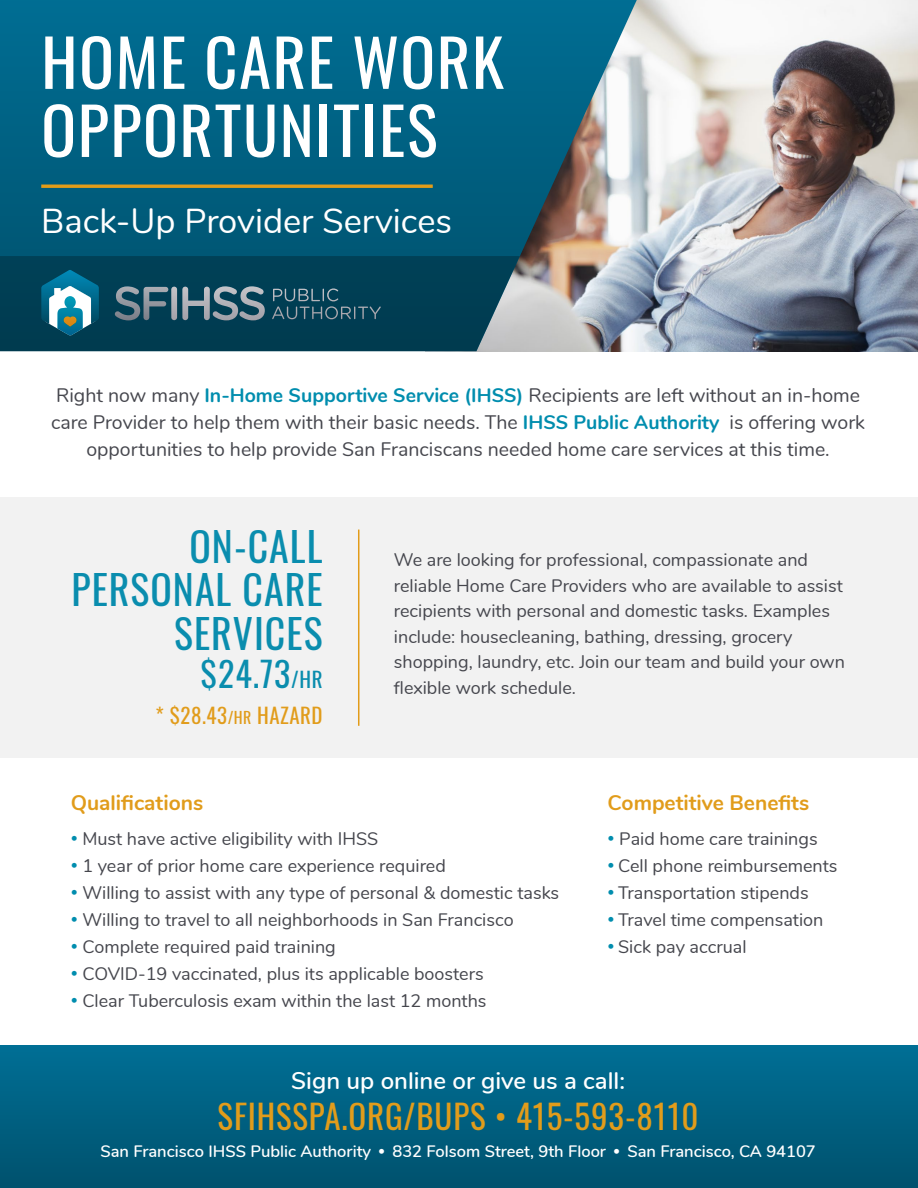
<style>
.page{position:relative;width:918px;height:1188px;background:#fff}
.page>*{position:absolute;margin:0;border:0;box-sizing:border-box;transform-origin:0 0}
.t1{font:64.65px/68.1px "Oswald";letter-spacing:.025em;color:#fff}
.t2{font:39.9px/43.7px "Oswald";letter-spacing:.025em;color:#0a8dae;text-align:right}
.t3{font:34.5px "Nunito";color:#fff}
.t4{font:34.2px "Oswald";color:#0a8dae}
.t5{font:33px "Oswald";letter-spacing:.025em;color:#e19c1b}
.t6{font:600 24px "Nunito";color:#fff}
.t7{font:700 21px "Nunito";color:#e19c1b}
.t8{font:20.85px "Oswald";letter-spacing:.025em;color:#e19c1b}
.t9{font:19.5px/27px "Nunito";color:#45464d;text-align:center}
.t10{font:18px/25.5px "Nunito";color:#45464d}
.t11{font:600 16.5px "Nunito";color:#fff}
.s1{font-weight:700;color:#008dae}
.s2{font-size:20.85px}
.s3{font-size:15.75px}
.s4{font-size:13.5px}
</style>
<div class="page">
<img style="left:643px;top:0;width:275px;height:351px">
<svg style="left:0;top:0;width:643px;height:351px;background:#1e6f8b"></svg>
<div style="left:0;top:256px;width:520px;height:95px;background:#003e54"></div>
<div style="left:0;top:1046px;width:918px;height:142px;background:linear-gradient(to bottom,#006f95,#00526e)"></div>
<div style="left:0;top:497px;width:918px;height:261px;background:#f2f2f2"></div>
<hr style="left:41px;top:185px;width:392px;height:3px;background:#e29c19">
<hr style="left:358px;top:530px;width:1px;height:196px;background:#e29c19">
<svg style="left:41px;top:270px;width:58px;height:65px"></svg>
<svg style="left:115px;top:286px;width:53px;height:34px;background:#416574"></svg>
<svg style="left:171px;top:287px;width:6px;height:33px"></svg>
<svg style="left:182px;top:286px;width:83px;height:34px;background:#527381"></svg>
<svg style="left:272px;top:288px;width:109px;height:31px;background:#1c5063"></svg>
<h1 class="t1" style="left:41px;top:22px;width:464px">HOME CARE WORK<br>OPPORTUNITIES</h1>
<h3 class="t3" style="left:41px;top:196px;width:412px">Back-Up Provider Services</h3>
<p class="t9" style="left:51px;top:381px;width:815px">Right now many <span class="s1">In-Home Supportive Service (IHSS)</span> Recipients are left without an in-home care Provider to help them with their basic needs. The <span class="s1">IHSS Public Authority</span> is offering work opportunities to help provide San Franciscans needed home care services at this time.</p>
<h2 class="t2" style="left:72px;top:521px;width:252px">ON-CALL<br>PERSONAL CARE<br>SERVICES</h2>
<h3 class="t4" style="left:201px;top:643px;width:123px">$24.73<span class="s2">/HR</span></h3>
<p class="t8" style="left:156px;top:697px;width:168px">* $28.43<span class="s3">/HR</span> HAZARD</p>
<p class="t10" style="left:394px;top:546px;width:452px">We are looking for professional, compassionate and reliable Home Care Providers who are available to assist recipients with personal and domestic tasks. Examples include: housecleaning, bathing, dressing, grocery shopping, laundry, etc. Join our team and build your own flexible work schedule.</p>
<p class="t7" style="left:71px;top:787px;width:134px">Qualifications</p>
<p class="t10" style="left:71px;top:825px;width:309px"><sup>•</sup> Must have active eligibility with IHSS</p>
<p class="t10" style="left:71px;top:852px;width:377px"><sup>•</sup> 1 year of prior home care experience required</p>
<p class="t10" style="left:71px;top:879px;width:490px"><sup>•</sup> Willing to assist with any type of personal &amp; domestic tasks</p>
<p class="t10" style="left:71px;top:906px;width:445px"><sup>•</sup> Willing to travel to all neighborhoods in San Francisco</p>
<p class="t10" style="left:71px;top:933px;width:267px"><sup>•</sup> Complete required paid training</p>
<p class="t10" style="left:71px;top:960px;width:414px"><sup>•</sup> COVID-19 vaccinated, plus its applicable boosters</p>
<p class="t10" style="left:71px;top:987px;width:417px"><sup>•</sup> Clear Tuberculosis exam within the last 12 months</p>
<p class="t7" style="left:608px;top:787px;width:203px">Competitive Benefits</p>
<p class="t10" style="left:608px;top:825px;width:212px"><sup>•</sup> Paid home care trainings</p>
<p class="t10" style="left:608px;top:852px;width:232px"><sup>•</sup> Cell phone reimbursements</p>
<p class="t10" style="left:608px;top:879px;width:203px"><sup>•</sup> Transportation stipends</p>
<p class="t10" style="left:608px;top:906px;width:217px"><sup>•</sup> Travel time compensation</p>
<p class="t10" style="left:608px;top:933px;width:140px"><sup>•</sup> Sick pay accrual</p>
<h3 class="t6" style="left:291px;top:1063px;width:335px">Sign up online or give us a call:</h3>
<h3 class="t5" style="left:218px;top:1087px;width:483px">SFIHSSPA.ORG/BUPS • 415-593-8110</h3>
<p class="t11" style="left:100px;top:1139px;width:717px">San Francisco IHSS Public Authority <span class="s4">•</span> 832 Folsom Street, 9th Floor <span class="s4">•</span> San Francisco, CA 94107</p>
</div>
